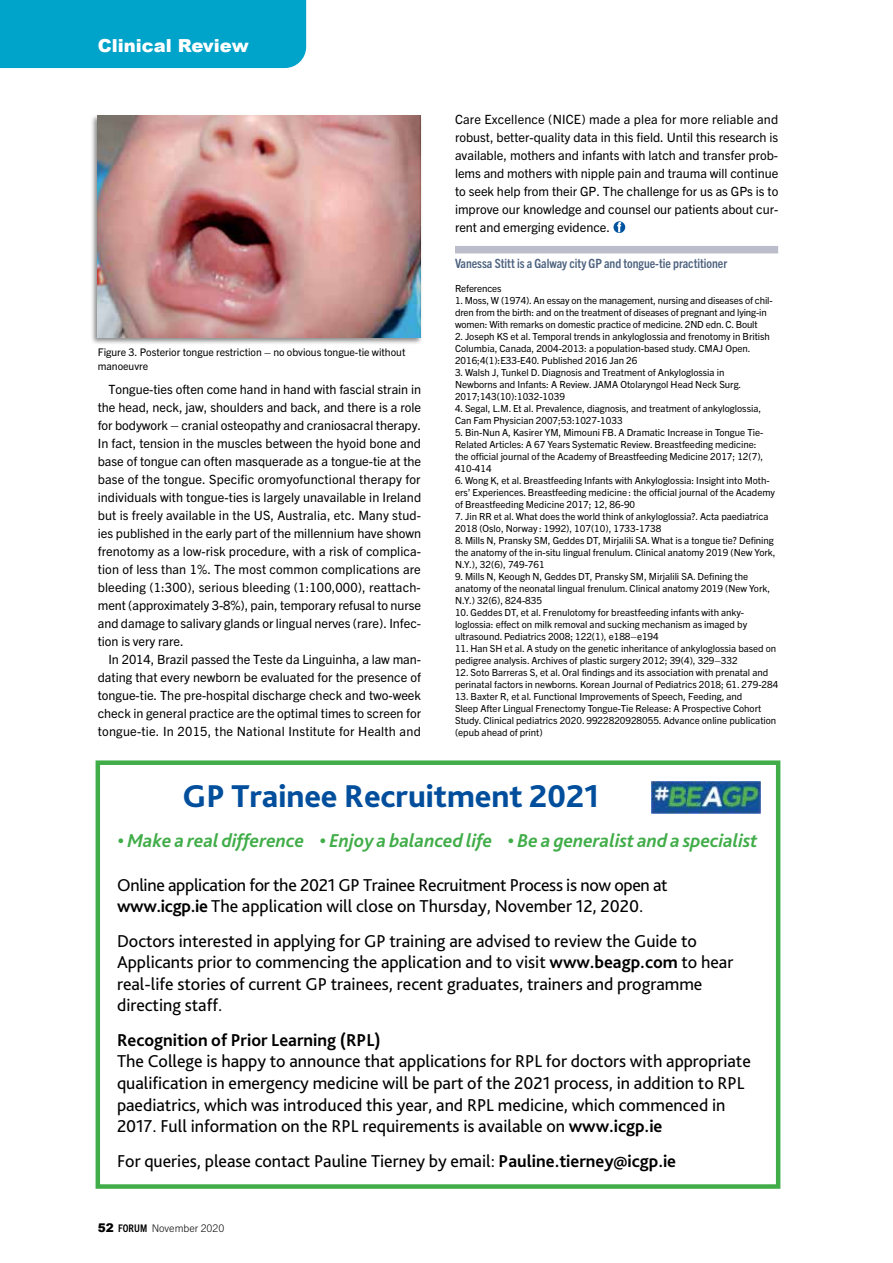
<style>
.page{position:relative;width:893px;height:1263px;background:#fff}
.page>*{position:absolute;margin:0;border:0;box-sizing:border-box;transform-origin:0 0}
.t1{font:800 33px "Bliss Pro";color:#004e9c}
.t2{font:italic 700 19.5px "Bliss Pro";color:#41ad49}
.t3{font:18px/21.6px "Bliss Pro";color:#000}
.t4{font:700 18px "Bliss Pro";color:#000}
.t5{font:900 18px "Arial";color:#fff}
.t6{font:12.75px/18px "Trade Gothic Next LT Pro";color:#000;text-align:justify}
.t7{font:700 condensed 12.75px "Trade Gothic Next LT Pro";color:#4d627f}
.t8{font:10.5px/13.8px "Trade Gothic Next LT Pro";color:#000}
.t9{font:300 10.5px "Trade Gothic Next LT Pro";color:#000}
.t10{font:9.75px/12px "Trade Gothic Next LT Pro";color:#000}
.s1{font-weight:700}
.s2{font-family:"Arial";font-weight:900;font-size:12px}
.s3{font-weight:700;font-stretch:condensed}
</style>
<div class="page">
<div style="left:0;top:0;width:306px;height:68px;background:#00a3c9"></div>
<div style="left:455px;top:246px;width:323px;height:7px;background:#bbbeca"></div>
<svg style="left:613px;top:221px;width:12px;height:12px"></svg>
<svg style="left:617px;top:222px;width:4px;height:10px"></svg>
<div style="left:96px;top:760px;width:684px;height:429px;border:4px solid #41ad49"></div>
<div style="left:90px;top:114px;width:333px;height:232px;background:#000;opacity:.45"></div>
<img style="left:98px;top:116px;width:323px;height:222px">
<img style="left:652px;top:782px;width:108px;height:31px">
<h3 class="t5" style="left:98px;top:32px;width:153px">Clinical Review</h3>
<p class="t8" style="left:98px;top:345px;width:309px">Figure 3. Posterior tongue restriction – no obvious tongue-tie without manoeuvre</p>
<p class="t6" style="left:98px;top:380px;width:325px;text-indent:11px">Tongue-ties often come hand in hand with fascial strain in the head, neck, jaw, shoulders and back, and there is a role for bodywork – cranial osteopathy and craniosacral therapy.<br>In fact, tension in the muscles between the hyoid bone and base of tongue can often masquerade as a tongue-tie at the base of the tongue. Specific oromyofunctional therapy for individuals with tongue-ties is largely unavailable in Ireland but is freely available in the US, Australia, etc. Many stud&shy;ies published in the early part of the millennium have shown frenotomy as a low-risk procedure, with a risk of complica&shy;tion of less than 1%. The most common complications are bleeding (1:300), serious bleeding (1:100,000), reattach&shy;ment (approximately 3-8%), pain, temporary refusal to nurse and damage to salivary glands or lingual nerves (rare). Infec&shy;tion is very rare.</p>
<p class="t6" style="left:98px;top:650px;width:325px;text-indent:11px">In 2014, Brazil passed the Teste da Linguinha, a law man&shy;dating that every newborn be evaluated for the presence of tongue-tie. The pre-hospital discharge check and two-week check in general practice are the optimal times to screen for tongue-tie. In 2015, the National Institute for Health and</p>
<p class="t6" style="left:455px;top:110px;width:325px">Care Excellence (NICE) made a plea for more reliable and robust, better-quality data in this field. Until this research is available, mothers and infants with latch and transfer prob&shy;lems and mothers with nipple pain and trauma will continue to seek help from their GP. The challenge for us as GPs is to improve our knowledge and counsel our patients about cur&shy;rent and emerging evidence.</p>
<h3 class="t7" style="left:455px;top:255px;width:274px">Vanessa Stitt is a Galway city GP and tongue-tie practitioner</h3>
<p class="t10" style="left:455px;top:282px;width:48px">References</p>
<p class="t10" style="left:455px;top:294px;width:319px">1. Moss, W (1974). An essay on the management, nursing and diseases of chil&shy;dren from the birth: and on the treatment of diseases of pregnant and lying-in women: With remarks on domestic practice of medicine. 2ND edn. C. Boult</p>
<p class="t10" style="left:455px;top:330px;width:316px">2. Joseph KS et al. Temporal trends in ankyloglossia and frenotomy in British<br>Columbia, Canada, 2004-2013: a population-based study. CMAJ Open.<br>2016;4(1):E33-E40. Published 2016 Jan 26</p>
<p class="t10" style="left:455px;top:366px;width:288px">3. Walsh J, Tunkel D. Diagnosis and Treatment of Ankyloglossia in<br>Newborns and Infants: A Review. JAMA Otolaryngol Head Neck Surg.<br>2017;143(10):1032-1039</p>
<p class="t10" style="left:455px;top:402px;width:308px">4. Segal, L.M. Et al. Prevalence, diagnosis, and treatment of ankyloglossia,<br>Can Fam Physician 2007;53:1027-1033</p>
<p class="t10" style="left:455px;top:426px;width:310px">5. Bin-Nun A, Kasirer YM, Mimouni FB. A Dramatic Increase in Tongue Tie-Related Articles: A 67 Years Systematic Review. Breastfeeding medicine: the official journal of the Academy of Breastfeeding Medicine 2017; 12(7), 410-414</p>
<p class="t10" style="left:455px;top:474px;width:322px">6. Wong K, et al. Breastfeeding Infants with Ankyloglossia: Insight into Moth&shy;ers’ Experiences. Breastfeeding medicine : the official journal of the Academy of Breastfeeding Medicine 2017; 12, 86-90</p>
<p class="t10" style="left:455px;top:510px;width:315px">7. Jin RR et al. What does the world think of ankyloglossia?. Acta paediatrica<br>2018 (Oslo, Norway : 1992), 107(10), 1733-1738</p>
<p class="t10" style="left:455px;top:534px;width:322px">8. Mills N, Pransky SM, Geddes DT, Mirjalili SA. What is a tongue tie? Defining the anatomy of the in-situ lingual frenulum. Clinical anatomy 2019 (New York,<br>N.Y.), 32(6), 749-761</p>
<p class="t10" style="left:455px;top:570px;width:317px">9. Mills N, Keough N, Geddes DT, Pransky SM, Mirjalili SA. Defining the anatomy of the neonatal lingual frenulum. Clinical anatomy 2019 (New York,<br>N.Y.) 32(6), 824-835</p>
<p class="t10" style="left:455px;top:606px;width:294px">10. Geddes DT, et al. Frenulotomy for breastfeeding infants with anky&shy;loglossia: effect on milk removal and sucking mechanism as imaged by ultrasound. Pediatrics 2008; 122(1), e188–e194</p>
<p class="t10" style="left:455px;top:642px;width:323px">11. Han SH et al. A study on the genetic inheritance of ankyloglossia based on pedigree analysis. Archives of plastic surgery 2012; 39(4), 329–332</p>
<p class="t10" style="left:455px;top:666px;width:325px">12. Soto Barreras S, et al. Oral findings and its association with prenatal and perinatal factors in newborns. Korean Journal of Pediatrics 2018; 61. 279-284</p>
<p class="t10" style="left:455px;top:690px;width:323px">13. Baxter R, et al. Functional Improvements of Speech, Feeding, and<br>Sleep After Lingual Frenectomy Tongue-Tie Release: A Prospective Cohort Study. Clinical pediatrics 2020. 9922820928055. Advance online publication (epub ahead of print)</p>
<h1 class="t1" style="left:183px;top:775px;width:418px">GP Trainee Recruitment 2021</h1>
<h2 class="t2" style="left:118px;top:829px;width:641px">• Make a real difference • Enjoy a balanced life • Be a generalist and a specialist</h2>
<h3 class="t3" style="left:117px;top:873px;width:552px">Online application for the 2021 GP Trainee Recruitment Process is now open at <span class="s1">www.icgp.ie</span> The application will close on Thursday, November 12, 2020.</h3>
<p class="t3" style="left:117px;top:929px;width:618px">Doctors interested in applying for GP training are advised to review the Guide to Applicants prior to commencing the application and to visit <span class="s1">www.beagp.com</span> to hear real-life stories of current GP trainees, recent graduates, trainers and programme directing staff.</p>
<h3 class="t4" style="left:117px;top:1029px;width:265px">Recognition of Prior Learning (RPL)</h3>
<p class="t3" style="left:117px;top:1050px;width:635px">The College is happy to announce that applications for RPL for doctors with appropriate qualification in emergency medicine will be part of the 2021 process, in addition to RPL paediatrics, which was introduced this year, and RPL medicine, which commenced in 2017. Full information on the RPL requirements is available on <span class="s1">www.icgp.ie</span></p>
<h3 class="t3" style="left:117px;top:1149px;width:561px">For queries, please contact Pauline Tierney by email: <span class="s1">Pauline.tierney@icgp.ie</span></h3>
<p class="t9" style="left:98px;top:1221px;width:128px"><span class="s2">52</span> <span class="s3">FORUM</span> November 2020</p>
</div>
